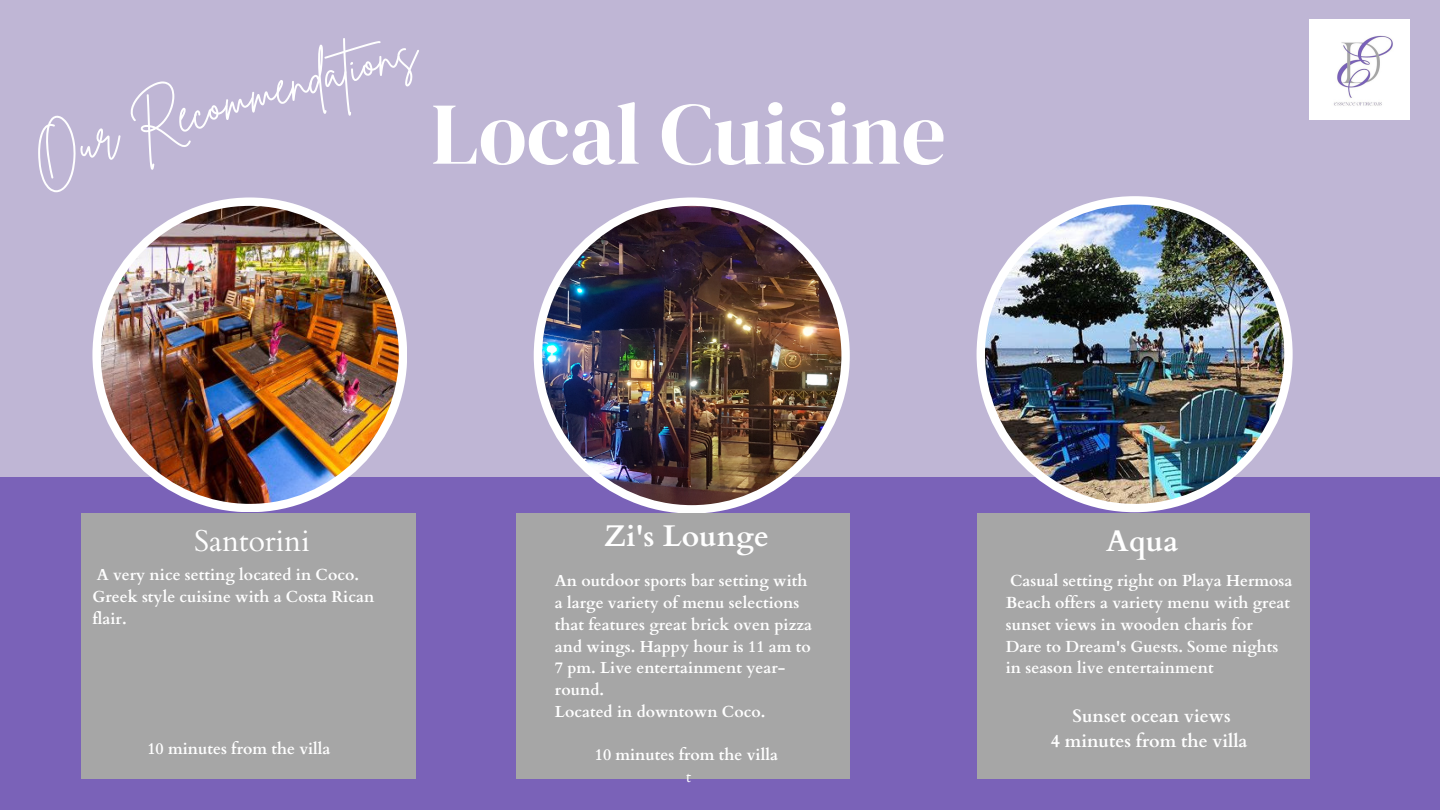
<style>
.page{position:relative;width:1440px;height:810px;background:#bfb6d5}
.page>*{position:absolute;margin:0;border:0;box-sizing:border-box;transform-origin:0 0}
.t1{font:88px "DM Serif Display";color:#fff}
.t2{font:52px "Brittany Signature";color:#fff}
.t3{font:700 30px "Cardo";color:#fff}
.t4{font:30px "Cardo";color:#fff}
.t5{font:700 18px "Cardo";color:#fff}
.t6{font:700 16px/21.8px "Cardo";color:#fff}
.t7{font:16px "Cardo";color:#fff}
</style>
<div class="page">
<div style="left:0;top:477px;width:1439px;height:333px;background:#7a62b8"></div>
<div style="left:534px;top:197px;width:316px;height:317px;background:#fff;border-radius:50%"></div>
<img style="left:542px;top:206px;width:299px;height:299px;border-radius:50%">
<div style="left:977px;top:196px;width:316px;height:316px;background:#fff;border-radius:50%"></div>
<img style="left:985px;top:205px;width:299px;height:299px;border-radius:50%">
<div style="left:92px;top:197px;width:315px;height:315px;background:#fff;border-radius:50%"></div>
<img style="left:101px;top:206px;width:298px;height:298px;border-radius:50%">
<div style="left:81px;top:514px;width:334px;height:265px;background:#a6a6a6"></div>
<div style="left:517px;top:514px;width:333px;height:265px;background:#a6a6a6"></div>
<div style="left:977px;top:514px;width:332px;height:265px;background:#a6a6a6"></div>
<img style="left:1309px;top:20px;width:100px;height:99px">
<p class="t2" style="left:24px;top:124px;width:399px;rotate:-16deg">Our Recommendations</p>
<p class="t1" style="left:431px;top:73px;width:516px">Local Cuisine</p>
<p class="t4" style="left:194px;top:521px;width:117px">Santorini</p>
<p class="t3" style="left:604px;top:516px;width:167px">Zi's Lounge</p>
<p class="t3" style="left:1106px;top:521px;width:74px">Aqua</p>
<p class="t6" style="left:1006px;top:570px;width:288px">Casual setting right on Playa Hermosa Beach offers a variety menu with great sunset views in wooden charis for Dare to Dream's Guests. Some nights in season live entertainment</p>
<p class="t5" style="left:1073px;top:704px;width:160px">Sunset ocean views</p>
<p class="t5" style="left:1051px;top:729px;width:198px">4 minutes from the villa</p>
<p class="t6" style="left:92px;top:564px;width:283px">A very nice setting located in Coco.<br>Greek style cuisine with a Costa Rican flair.</p>
<p class="t6" style="left:555px;top:570px;width:259px">An outdoor sports bar setting with a large variety of menu selections that features great brick oven pizza and wings. Happy hour is 11 am to<br>7 pm. Live entertainment year&shy;round.</p>
<p class="t6" style="left:555px;top:701px;width:212px">Located in downtown Coco.</p>
<p class="t6" style="left:595px;top:744px;width:185px">10 minutes from the villa</p>
<p class="t7" style="left:686px;top:766px;width:7px">t</p>
<p class="t6" style="left:147px;top:738px;width:185px">10 minutes from the villa</p>
</div>
